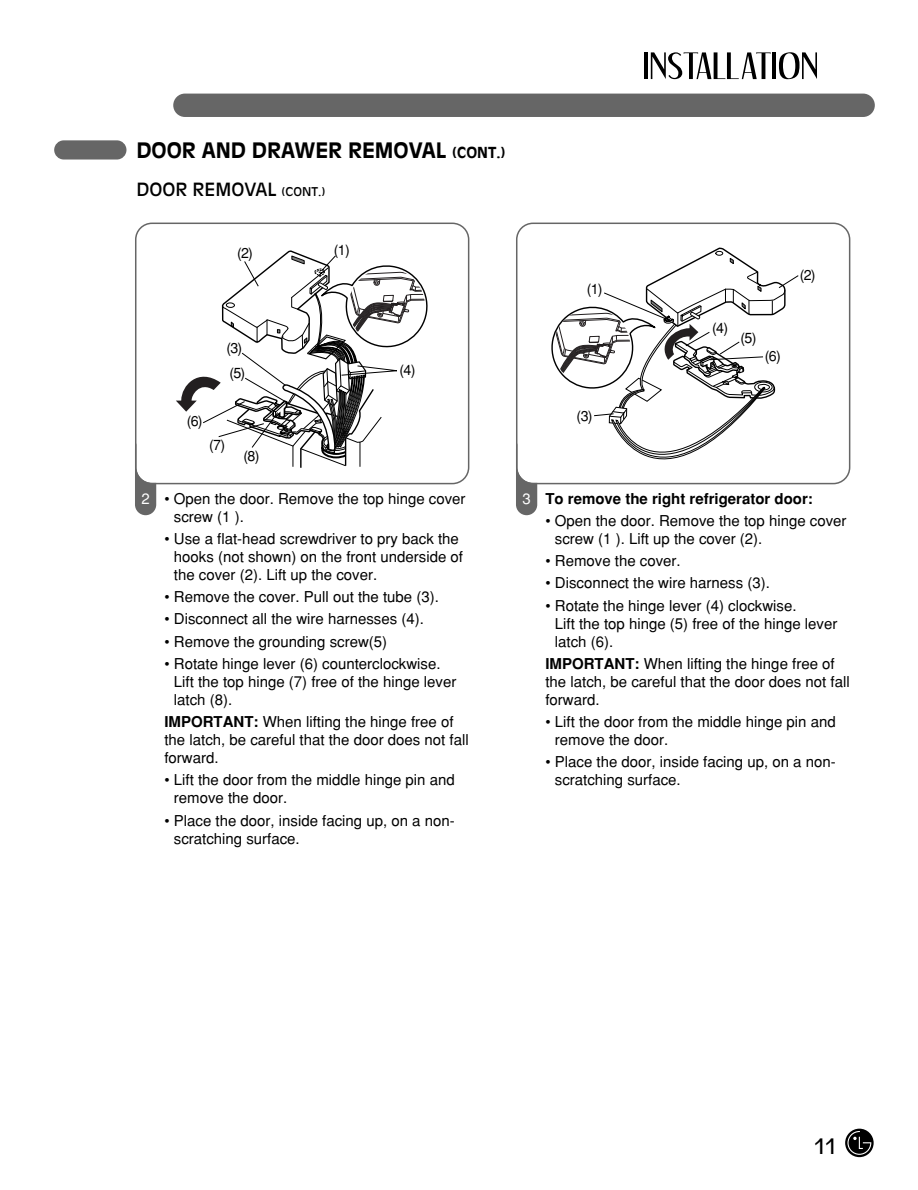
<style>
.page{position:relative;width:918px;height:1190px;background:#fff}
.page>*{position:absolute;margin:0;border:0;box-sizing:border-box;transform-origin:0 0}
.t1{font:700 21px "Antique Olive";color:#000}
.t2{font:21px "Antique Olive";color:#000;scale:.95 1}
.t3{font:18px "Antique Olive";color:#000}
.t4{font:15px/18px "Helvetica";color:#000}
.t5{font:700 15px "Helvetica";color:#000}
.t6{font:15px "Helvetica";color:#fff}
.t7{font:14.25px "Helvetica";color:#000}
.s1{font-size:15px}
.s2{font-size:12px}
.s3{font-weight:700}
</style>
<div class="page">
<div style="left:173px;top:94px;width:702px;height:23px;background:#666;border-radius:12px"></div>
<div style="left:54px;top:140px;width:72px;height:19px;background:#666;border-radius:10px"></div>
<svg style="left:845px;top:1128px;width:29px;height:29px"></svg>
<svg style="left:847px;top:1131px;width:24px;height:23px"></svg>
<hr style="left:644px;top:52px;width:4px;height:27px;background:#000">
<svg style="left:651px;top:52px;width:120px;height:27px"></svg>
<hr style="left:772px;top:52px;width:4px;height:27px;background:#000">
<svg style="left:779px;top:52px;width:38px;height:27px"></svg>
<div style="left:135px;top:438px;width:21px;height:77px;background:#666;border-radius:11px"></div>
<div style="left:136px;top:224px;width:332px;height:259px;background:#fff;border-radius:16px"></div>
<svg style="left:176px;top:251px;width:252px;height:217px"></svg>
<div style="left:135px;top:222px;width:334px;height:262px;border:2px solid #666;border-radius:16px"></div>
<div style="left:516px;top:438px;width:21px;height:77px;background:#666;border-radius:11px"></div>
<div style="left:517px;top:224px;width:332px;height:259px;background:#fff;border-radius:16px"></div>
<svg style="left:551px;top:247px;width:248px;height:213px"></svg>
<div style="left:516px;top:222px;width:334px;height:262px;border:2px solid #666;border-radius:16px"></div>
<h1 class="t1" style="left:136px;top:141px;width:371px">DOOR AND DRAWER REMOVAL <span class="s1">(CONT.)</span></h1>
<p class="t3" style="left:136px;top:182px;width:190px">DOOR REMOVAL <span class="s2">(CONT.)</span></p>
<p class="t7" style="left:237px;top:248px;width:17px">(2)</p>
<p class="t7" style="left:226px;top:342px;width:17px">(3)</p>
<p class="t7" style="left:229px;top:367px;width:17px">(5)</p>
<p class="t7" style="left:187px;top:416px;width:17px">(6)</p>
<p class="t7" style="left:209px;top:440px;width:17px">(7)</p>
<p class="t7" style="left:243px;top:451px;width:17px">(8)</p>
<p class="t7" style="left:334px;top:245px;width:17px">(1)</p>
<p class="t7" style="left:399px;top:365px;width:17px">(4)</p>
<p class="t7" style="left:587px;top:284px;width:17px">(1)</p>
<p class="t7" style="left:577px;top:410px;width:17px">(3)</p>
<p class="t7" style="left:712px;top:323px;width:17px">(4)</p>
<p class="t7" style="left:741px;top:333px;width:17px">(5)</p>
<p class="t7" style="left:765px;top:351px;width:17px">(6)</p>
<p class="t7" style="left:800px;top:270px;width:17px">(2)</p>
<p class="t4" style="left:174px;top:491px;width:293px;text-indent:-9px">• Open the door. Remove the top hinge cover screw (1 ).</p>
<p class="t4" style="left:174px;top:531px;width:291px;text-indent:-9px">• Use a flat-head screwdriver to pry back the hooks (not shown) on the front underside of the cover (2). Lift up the cover.</p>
<p class="t4" style="left:164px;top:589px;width:276px">• Remove the cover. Pull out the tube (3).</p>
<p class="t4" style="left:164px;top:611px;width:261px">• Disconnect all the wire harnesses (4).</p>
<p class="t4" style="left:164px;top:634px;width:224px">• Remove the grounding screw(5)</p>
<p class="t4" style="left:174px;top:656px;width:284px;text-indent:-9px">• Rotate hinge lever (6) counterclockwise.<br>Lift the top hinge (7) free of the hinge lever latch (8).</p>
<p class="t4" style="left:164px;top:714px;width:306px"><span class="s3">IMPORTANT:</span> When lifting the hinge free of the latch, be careful that the door does not fall forward.</p>
<p class="t4" style="left:174px;top:772px;width:282px;text-indent:-9px">• Lift the door from the middle hinge pin and remove the door.</p>
<p class="t4" style="left:174px;top:813px;width:282px;text-indent:-9px">• Place the door, inside facing up, on a non&shy;scratching surface.</p>
<p class="t6" style="left:142px;top:493px;width:10px">2</p>
<p class="t5" style="left:545px;top:493px;width:269px">To remove the right refrigerator door:</p>
<p class="t4" style="left:555px;top:513px;width:293px;text-indent:-9px">• Open the door. Remove the top hinge cover screw (1 ). Lift up the cover (2).</p>
<p class="t4" style="left:545px;top:553px;width:137px">• Remove the cover.</p>
<p class="t4" style="left:545px;top:575px;width:226px">• Disconnect the wire harness (3).</p>
<p class="t4" style="left:555px;top:598px;width:284px;text-indent:-9px">• Rotate the hinge lever (4) clockwise.<br>Lift the top hinge (5) free of the hinge lever latch (6).</p>
<p class="t4" style="left:545px;top:656px;width:306px"><span class="s3">IMPORTANT:</span> When lifting the hinge free of the latch, be careful that the door does not fall forward.</p>
<p class="t4" style="left:555px;top:714px;width:282px;text-indent:-9px">• Lift the door from the middle hinge pin and remove the door.</p>
<p class="t4" style="left:555px;top:754px;width:282px;text-indent:-9px">• Place the door, inside facing up, on a non&shy;scratching surface.</p>
<p class="t6" style="left:523px;top:493px;width:10px">3</p>
<h1 class="t2" style="left:814px;top:1137px;width:25px">11</h1>
</div>
